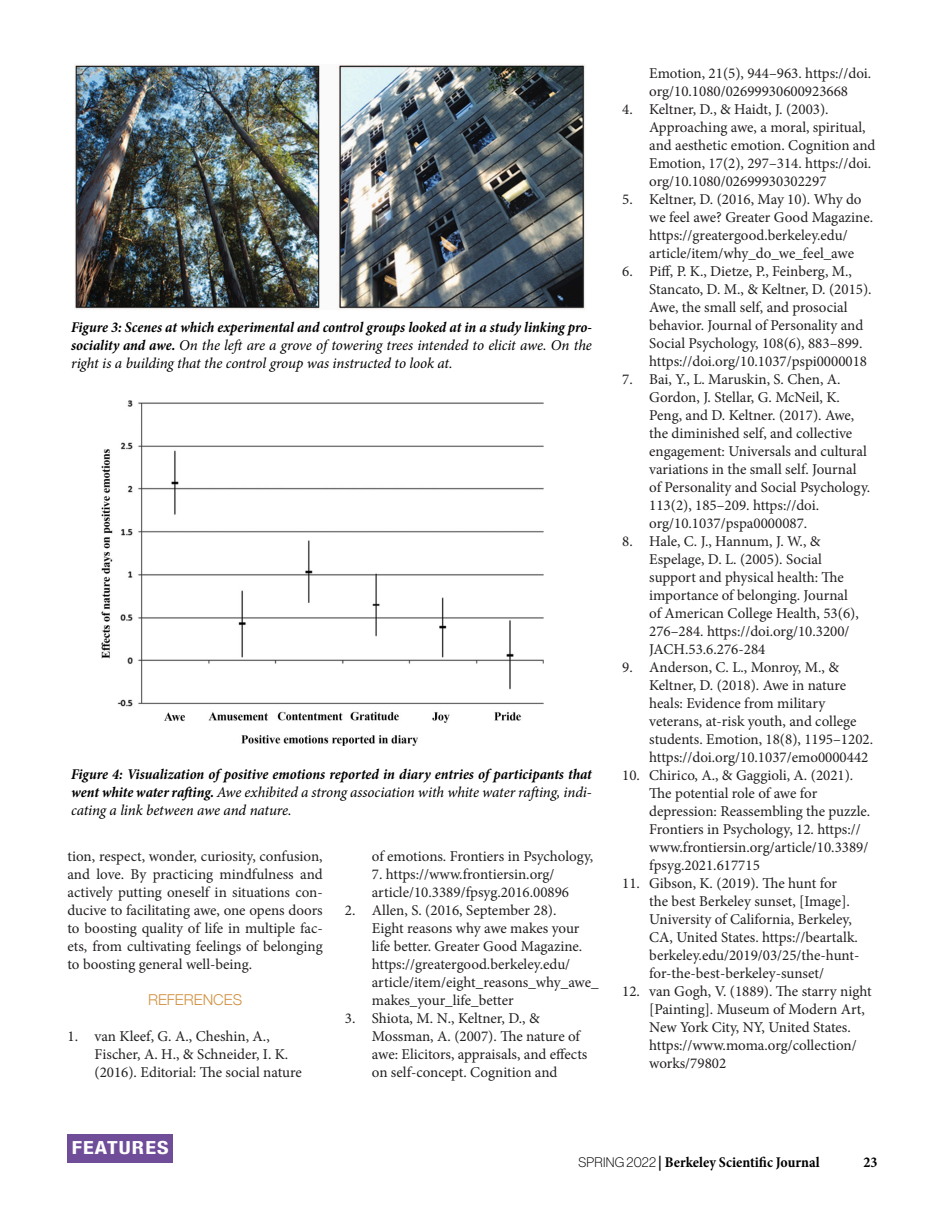
<style>
.page{position:relative;width:945px;height:1215px;background:#fff}
.page>*{position:absolute;margin:0;border:0;box-sizing:border-box;transform-origin:0 0}
.t1{font:700 condensed 18px "Helvetica Neue";letter-spacing:.05em;color:#fff;scale:1.23 1}
.Main_Body{font:15px/18px "Minion Pro";color:#231f20}
.t2{font:italic 15px/18px "Minion Pro";letter-spacing:-.01em;color:#000001;text-align:justify}
.t3{font:italic 700 condensed 15px/18px "Minion Pro";color:#000001;text-align:justify}
.t4{font:700 condensed 15px "Minion Pro";color:#000001}
.Main_Body-2{font:300 15px "Helvetica Neue";color:#d19242}
.s1{font-weight:700;font-stretch:condensed}
.s2{font-weight:400;font-stretch:normal}
.s3{font-family:"N Haas Grotesk DS Pro 35 X Lt";font-weight:400;font-stretch:normal;font-size:13.5px}
</style>
<div class="page">
<img style="left:75px;top:64px;width:510px;height:246px">
<img style="left:101px;top:400px;width:443px;height:346px">
<div style="left:68px;top:1134px;width:105px;height:28px;background:#6f4d99"></div>
<p class="t2" style="left:71px;top:318px;width:522px"><span class="s1">Figure 3: Scenes at which experimental and control groups looked at in a study linking pro&shy;sociality and awe.</span> On the left are a grove of towering trees intended to elicit awe. On the right is a building that the control group was instructed to look at.</p>
<p class="t3" style="left:71px;top:765px;width:522px">Figure 4: Visualization of positive emotions reported in diary entries of participants that went white water rafting. <span class="s2">Awe exhibited a strong association with white water rafting, indi&shy;cating a link between awe and nature.</span></p>
<p class="Main_Body" style="left:67px;top:848px;width:257px;text-align:justify">tion, respect, wonder, curiosity, confusion, and love. By practicing mindfulness and actively putting oneself in situations con&shy;ducive to facilitating awe, one opens doors to boosting quality of life in multiple fac&shy;ets, from cultivating feelings of belonging to boosting general well-being.</p>
<p class="Main_Body-2" style="left:148px;top:988px;width:96px">REFERENCES</p>
<p class="Main_Body" style="left:94px;top:1028px;width:209px;text-indent:-27px">1. van Kleef, G. A., Cheshin, A.,<br>Fischer, A. H., &amp; Schneider, I. K. (2016). Editorial: The social nature</p>
<p class="Main_Body" style="left:372px;top:848px;width:223px">of emotions. Frontiers in Psychology,</p>
<p class="Main_Body" style="left:372px;top:866px;width:199px">7. https://www.frontiersin.org/ article/10.3389/fpsyg.2016.00896</p>
<p class="Main_Body" style="left:372px;top:902px;width:228px;text-indent:-27px">2. Allen, S. (2016, September 28).<br>Eight reasons why awe makes your life better. Greater Good Magazine. https://greatergood.berkeley.edu/ article/item/eight_reasons_why_awe_ makes_your_life_better</p>
<p class="Main_Body" style="left:372px;top:1010px;width:217px;text-indent:-27px">3. Shiota, M. N., Keltner, D., &amp; Mossman, A. (2007). The nature of awe: Elicitors, appraisals, and effects on self-concept. Cognition and</p>
<p class="Main_Body" style="left:649px;top:65px;width:224px">Emotion, 21(5), 944–963. https://doi. org/10.1080/02699930600923668</p>
<p class="Main_Body" style="left:649px;top:101px;width:228px;text-indent:-27px">4. Keltner, D., &amp; Haidt, J. (2003).<br>Approaching awe, a moral, spiritual, and aesthetic emotion. Cognition and Emotion, 17(2), 297–314. https://doi. org/10.1080/02699930302297</p>
<p class="Main_Body" style="left:649px;top:191px;width:225px;text-indent:-27px">5. Keltner, D. (2016, May 10). Why do we feel awe? Greater Good Magazine. https://greatergood.berkeley.edu/ article/item/why_do_we_feel_awe</p>
<p class="Main_Body" style="left:649px;top:263px;width:224px;text-indent:-27px">6. Piff, P. K., Dietze, P., Feinberg, M., Stancato, D. M., &amp; Keltner, D. (2015).<br>Awe, the small self, and prosocial behavior. Journal of Personality and Social Psychology, 108(6), 883–899. https://doi.org/10.1037/pspi0000018</p>
<p class="Main_Body" style="left:649px;top:371px;width:222px;text-indent:-27px">7. Bai, Y., L. Maruskin, S. Chen, A.<br>Gordon, J. Stellar, G. McNeil, K.<br>Peng, and D. Keltner. (2017). Awe, the diminished self, and collective engagement: Universals and cultural variations in the small self. Journal of Personality and Social Psychology.<br>113(2), 185–209. https://doi. org/10.1037/pspa0000087.</p>
<p class="Main_Body" style="left:649px;top:533px;width:211px;text-indent:-27px">8. Hale, C. J., Hannum, J. W., &amp;<br>Espelage, D. L. (2005). Social support and physical health: The importance of belonging. Journal of American College Health, 53(6),<br>276–284. https://doi.org/10.3200/<br>JACH.53.6.276-284</p>
<p class="Main_Body" style="left:649px;top:659px;width:225px;text-indent:-27px">9. Anderson, C. L., Monroy, M., &amp; Keltner, D. (2018). Awe in nature heals: Evidence from military veterans, at-risk youth, and college students. Emotion, 18(8), 1195–1202. https://doi.org/10.1037/emo0000442</p>
<p class="Main_Body" style="left:649px;top:767px;width:223px;text-indent:-27px">10. Chirico, A., &amp; Gaggioli, A. (2021).<br>The potential role of awe for depression: Reassembling the puzzle.<br>Frontiers in Psychology, 12. https:// www.frontiersin.org/article/10.3389/ fpsyg.2021.617715</p>
<p class="Main_Body" style="left:649px;top:875px;width:212px;text-indent:-27px">11. Gibson, K. (2019). The hunt for the best Berkeley sunset, [Image].<br>University of California, Berkeley, CA, United States. https://beartalk. berkeley.edu/2019/03/25/the-hunt&shy;for-the-best-berkeley-sunset/</p>
<p class="Main_Body" style="left:649px;top:983px;width:224px;text-indent:-27px">12. van Gogh, V. (1889). The starry night [Painting]. Museum of Modern Art,<br>New York City, NY, United States. https://www.moma.org/collection/ works/79802</p>
<p class="t1" style="left:72px;top:1133px;width:80px">FEATURES</p>
<p class="t4" style="left:578px;top:1152px;width:243px"><span class="s3">SPRING 2022</span> | Berkeley Scientific Journal</p>
<p class="t4" style="left:864px;top:1152px;width:15px">23</p>
</div>
